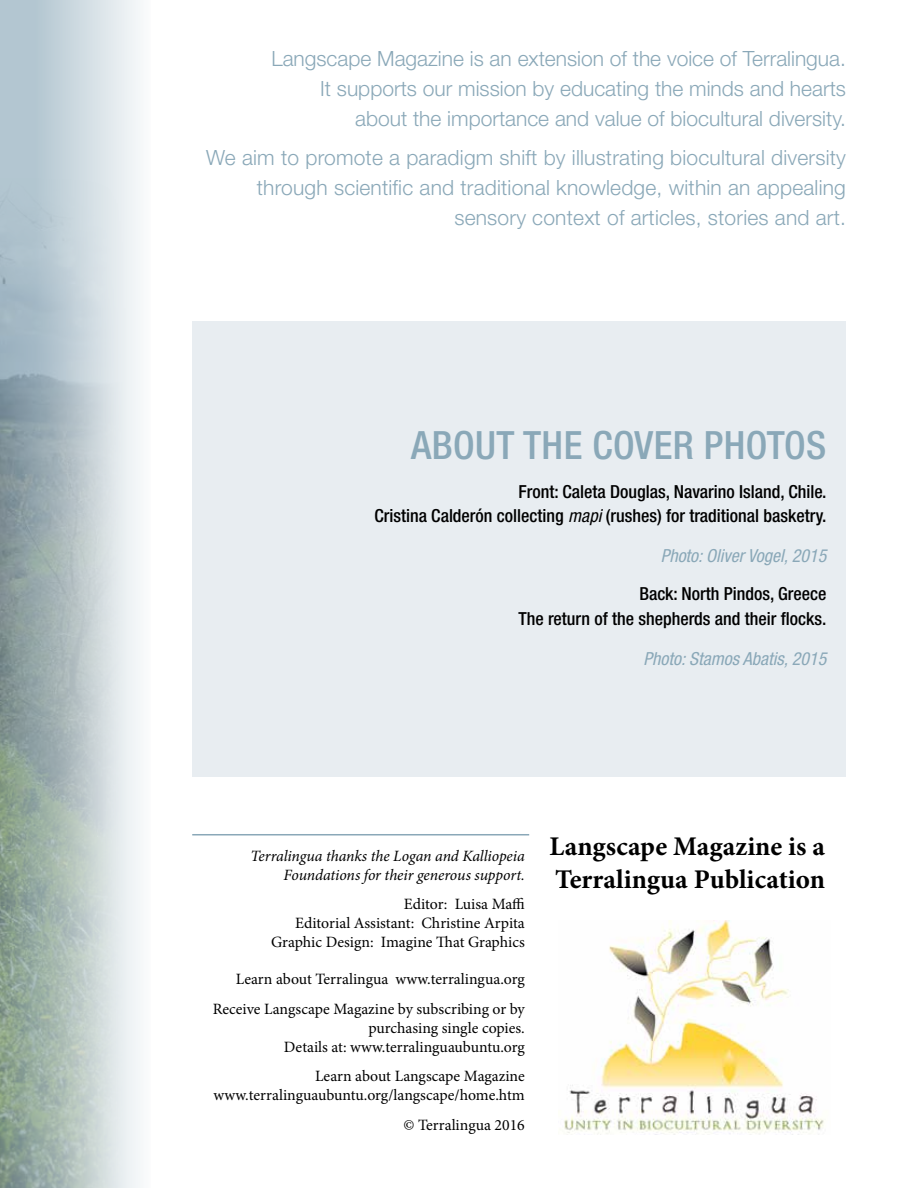
<style>
.page{position:relative;width:918px;height:1188px;background:#fff}
.page>*{position:absolute;margin:0;border:0;box-sizing:border-box;transform-origin:0 0}
.t1{font:500 condensed 39px "Helvetica Neue";letter-spacing:.01em;color:#8aa8b8}
.t2{font:700 27px/32.4px "Minion Pro";color:#000}
.t3{font:300 21px/30px "Helvetica Neue";letter-spacing:.01em;color:#8aa8b8;text-align:right}
.t4{font:500 condensed 18px/24.8px "Helvetica Neue";color:#000;text-align:right}
.t5{font:italic condensed 18px "Helvetica Neue";color:#8aa8b8}
.t6{font:15.75px/18.9px "Minion Pro";color:#000;text-align:right}
.t7{font:italic 15.75px/18.9px "Minion Pro";letter-spacing:-.01em;color:#000;text-align:right}
.s1{font-weight:400;font-style:italic}
</style>
<div class="page">
<div style="left:192px;top:321px;width:654px;height:456px;background:#e8edf1"></div>
<img style="left:564px;top:921px;width:260px;height:214px">
<hr style="left:192px;top:834px;width:337px;height:1px;background:#8aa8b8">
<svg style="left:0;top:0;width:140px;height:1188px;background:#bbc9ca"></svg>
<h3 class="t3" style="left:271px;top:44px;width:576px">Langscape Magazine is an extension of the voice of Terralingua.<br>It supports our mission by educating the minds and hearts about the importance and value of biocultural diversity.</h3>
<h3 class="t3" style="left:206px;top:143px;width:641px">We aim to promote a paradigm shift by illustrating biocultural diversity through scientific and traditional knowledge, within an appealing sensory context of articles, stories and art.</h3>
<h1 class="t1" style="left:411px;top:422px;width:417px">ABOUT THE COVER PHOTOS</h1>
<p class="t4" style="left:374px;top:479px;width:454px">Front: Caleta Douglas, Navarino Island, Chile.<br>Cristina Calderón collecting <span class="s1">mapi</span> (rushes) for traditional basketry.</p>
<p class="t5" style="left:661px;top:545px;width:167px">Photo: Oliver Vogel, 2015</p>
<p class="t4" style="left:518px;top:581px;width:310px">Back: North Pindos, Greece<br>The return of the shepherds and their flocks.</p>
<p class="t5" style="left:644px;top:648px;width:184px">Photo: Stamos Abatis, 2015</p>
<p class="t7" style="left:251px;top:846px;width:276px">Terralingua thanks the Logan and Kalliopeia<br>Foundations for their generous support.</p>
<p class="t6" style="left:271px;top:895px;width:255px">Editor: Luisa Maffi<br>Editorial Assistant: Christine Arpita<br>Graphic Design: Imagine That Graphics</p>
<p class="t6" style="left:213px;top:964px;width:314px;line-height:29.7px">Learn about Terralingua www.terralingua.org<br>Receive Langscape Magazine by subscribing or by</p>
<p class="t6" style="left:284px;top:1018px;width:242px">purchasing single copies.<br>Details at: www.terralinguaubuntu.org</p>
<p class="t6" style="left:214px;top:1067px;width:313px">Learn about Langscape Magazine www.terralinguaubuntu.org/langscape/home.htm</p>
<p class="t6" style="left:403px;top:1116px;width:123px">© Terralingua 2016</p>
<h2 class="t2" style="left:549px;top:830px;width:277px">Langscape Magazine is a<br>Terralingua Publication</h2>
</div>
